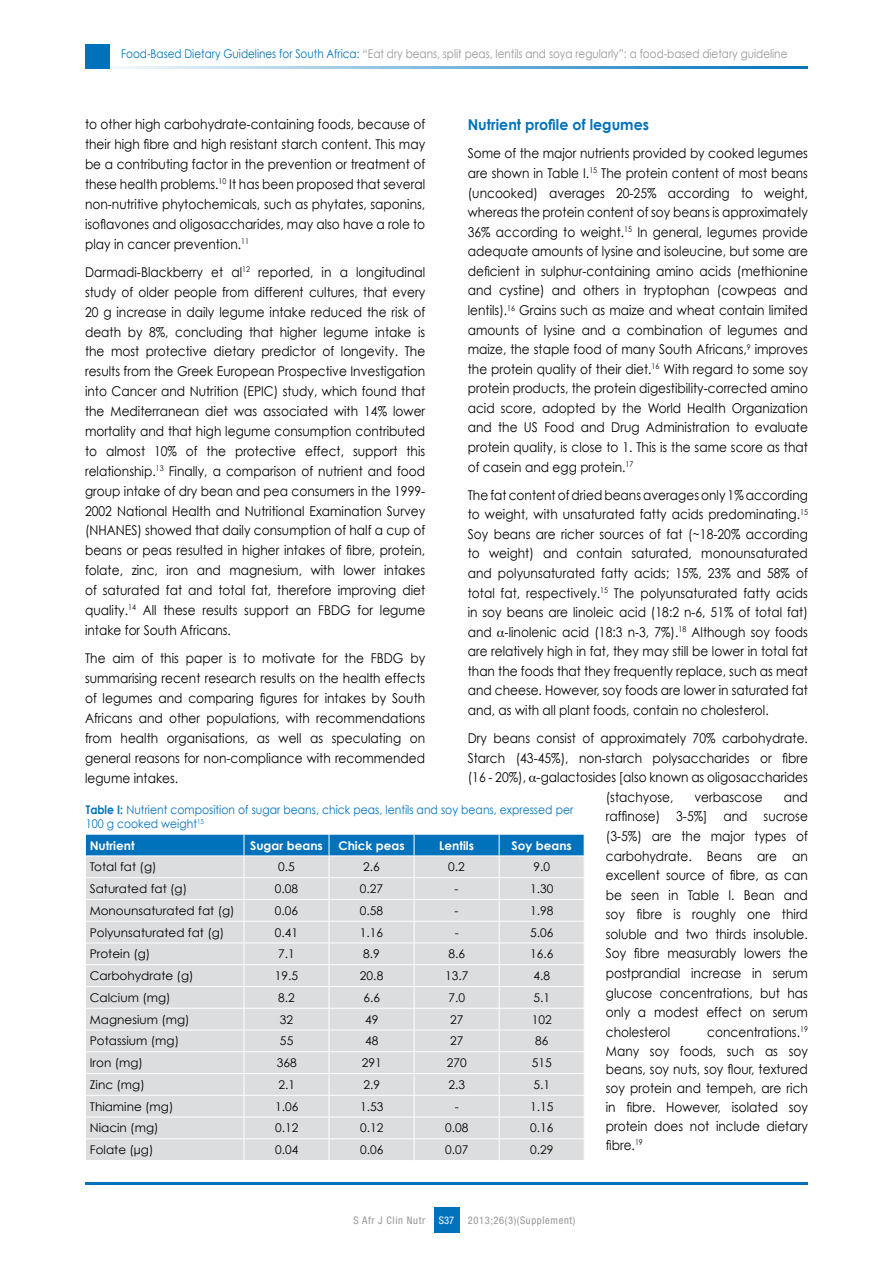
<style>
.page{position:relative;width:893px;height:1263px;background:#fff}
.page>*{position:absolute;margin:0;border:0;box-sizing:border-box;transform-origin:0 0}
.t1{font:700 15px "Century Gothic";color:#0072bc;scale:.95 1}
.t2{font:13.5px/20px "Century Gothic";color:#000;text-align:justify;scale:.9 1}
.t3{font:12px "Century Gothic";color:#000}
.t4{font:12px "Century Gothic";color:#939598;scale:.87 1}
.t5{font:12px/14.2px "Century Gothic";color:#0072bc;scale:.9 1}
.t6{font:700 12px "Century Gothic";color:#fff}
.t7{font:condensed 10.5px "Helvetica Neue LT Std";letter-spacing:.06em;color:#939598}
.t8{font:condensed 10.5px "Helvetica Neue LT Std";color:#fff}
.s1{color:#0072bc}
.s2{font-weight:700}
</style>
<div class="page">
<svg style="left:109px;top:66px;width:699px;height:2px"></svg>
<div style="left:85px;top:44px;width:24px;height:24px;background:#0072bc"></div>
<hr style="left:85px;top:1182px;width:723px;height:2px;background:#0072bc">
<div style="left:434px;top:1208px;width:25px;height:25px;background:#0072bc"></div>
<svg style="left:85px;top:834px;width:500px;height:326px;background:#d1d9de"></svg>
<p class="t4" style="left:121px;top:47px;width:767px"><span class="s1">Food-Based Dietary Guidelines for South Africa:</span> “Eat dry beans, split peas, lentils and soya regularly”: a food-based dietary guideline</p>
<p class="t1" style="left:468px;top:115px;width:192px">Nutrient profile of legumes</p>
<p class="t2" style="left:468px;top:144px;width:380px;line-height:19.5px">Some of the major nutrients provided by cooked legumes are shown in Table I.<sup>15</sup> The protein content of most beans (uncooked) averages 20-25% according to weight, whereas the protein content of soy beans is approximately 36% according to weight.<sup>15</sup> In general, legumes provide adequate amounts of lysine and isoleucine, but some are deficient in sulphur-containing amino acids (methionine and cystine) and others in tryptophan (cowpeas and lentils).<sup>16</sup> Grains such as maize and wheat contain limited amounts of lysine and a combination of legumes and maize, the staple food of many South Africans,<sup>9</sup> improves the protein quality of their diet.<sup>16</sup> With regard to some soy protein products, the protein digestibility-corrected amino acid score, adopted by the World Health Organization and the US Food and Drug Administration to evaluate protein quality, is close to 1. This is the same score as that of casein and egg protein.<sup>17</sup></p>
<p class="t2" style="left:468px;top:485px;width:380px;line-height:19.5px">The fat content of dried beans averages only 1% according to weight, with unsaturated fatty acids predominating.<sup>15<br></sup>Soy beans are richer sources of fat (~18-20% according to weight) and contain saturated, monounsaturated and polyunsaturated fatty acids; 15%, 23% and 58% of total fat, respectively.<sup>15</sup> The polyunsaturated fatty acids in soy beans are linoleic acid (18:2 n-6, 51% of total fat) and -linolenic acid (18:3 n-3, 7%).<sup>18</sup> Although soy foods are relatively high in fat, they may still be lower in total fat than the foods that they frequently replace, such as meat and cheese. However, soy foods are lower in saturated fat and, as with all plant foods, contain no cholesterol.</p>
<p class="t2" style="left:468px;top:728px;width:379px;line-height:19.5px;text-align:center">Dry beans consist of approximately 70% carbohydrate.<br>Starch (43-45%), non-starch polysaccharides or fibre (16 - 20%), -galactosides [also known as oligosaccharides (stachyose,</p>
<p class="t2" style="left:85px;top:114px;width:380px">to other high carbohydrate-containing foods, because of their high fibre and high resistant starch content. This may be a contributing factor in the prevention or treatment of these health problems.<sup>10</sup> It has been proposed that several non-nutritive phytochemicals, such as phytates, saponins, isoflavones and oligosaccharides, may also have a role to play in cancer prevention.<sup>11</sup></p>
<p class="t2" style="left:85px;top:262px;width:380px">Darmadi-Blackberry et al<sup>12</sup> reported, in a longitudinal study of older people from different cultures, that every 20 g increase in daily legume intake reduced the risk of death by 8%, concluding that higher legume intake is the most protective dietary predictor of longevity. The results from the Greek European Prospective Investigation into Cancer and Nutrition (EPIC) study, which found that the Mediterranean diet was associated with 14% lower mortality and that high legume consumption contributed to almost 10% of the protective effect, support this relationship.<sup>13</sup> Finally, a comparison of nutrient and food group intake of dry bean and pea consumers in the 1999- 2002 National Health and Nutritional Examination Survey (NHANES) showed that daily consumption of half a cup of beans or peas resulted in higher intakes of fibre, protein, folate, zinc, iron and magnesium, with lower intakes of saturated fat and total fat, therefore improving diet quality.<sup>14</sup> All these results support an FBDG for legume intake for South Africans.</p>
<p class="t2" style="left:85px;top:648px;width:379px">The aim of this paper is to motivate for the FBDG by summarising recent research results on the health effects of legumes and comparing figures for intakes by South Africans and other populations, with recommendations from health organisations, as well as speculating on general reasons for non-compliance with recommended legume intakes.</p>
<p class="t2" style="left:606px;top:787px;width:226px;text-indent:178px">and raffinose) 3-5%] and sucrose (3-5%) are the major types of carbohydrate. Beans are an excellent source of fibre, as can be seen in Table I. Bean and soy fibre is roughly one third soluble and two thirds insoluble.<br>Soy fibre measurably lowers the postprandial increase in serum glucose concentrations, but has only a modest effect on serum cholesterol</p>
<p class="t2" style="left:694px;top:787px;width:77px">verbascose</p>
<p class="t5" style="left:86px;top:802px;width:543px"><span class="s2">Table I:</span> Nutrient composition of sugar beans, chick peas, lentils and soy beans, expressed per<br>100 g cooked weight<sup>15</sup></p>
<p class="t6" style="left:90px;top:838px;width:47px">Nutrient</p>
<p class="t6" style="left:250px;top:838px;width:74px">Sugar beans</p>
<p class="t6" style="left:338px;top:838px;width:68px">Chick peas</p>
<p class="t6" style="left:439px;top:838px;width:36px">Lentils</p>
<p class="t6" style="left:511px;top:838px;width:62px">Soy beans</p>
<p class="t3" style="left:90px;top:860px;width:68px">Total fat (g)</p>
<p class="t3" style="left:278px;top:860px;width:18px">0.5</p>
<p class="t3" style="left:363px;top:860px;width:18px">2.6</p>
<p class="t3" style="left:448px;top:860px;width:18px">0.2</p>
<p class="t3" style="left:533px;top:860px;width:18px">9.0</p>
<p class="t3" style="left:90px;top:881px;width:99px">Saturated fat (g)</p>
<p class="t3" style="left:275px;top:881px;width:25px">0.08</p>
<p class="t3" style="left:360px;top:881px;width:25px">0.27</p>
<p class="t3" style="left:455px;top:881px;width:5px">-</p>
<p class="t3" style="left:530px;top:881px;width:25px">1.30</p>
<p class="t3" style="left:90px;top:903px;width:146px">Monounsaturated fat (g)</p>
<p class="t3" style="left:275px;top:903px;width:25px">0.06</p>
<p class="t3" style="left:360px;top:903px;width:25px">0.58</p>
<p class="t3" style="left:455px;top:903px;width:5px">-</p>
<p class="t3" style="left:530px;top:903px;width:25px">1.98</p>
<p class="t3" style="left:90px;top:925px;width:136px">Polyunsaturated fat (g)</p>
<p class="t3" style="left:275px;top:925px;width:25px">0.41</p>
<p class="t3" style="left:360px;top:925px;width:25px">1.16</p>
<p class="t3" style="left:455px;top:925px;width:5px">-</p>
<p class="t3" style="left:530px;top:925px;width:25px">5.06</p>
<p class="t3" style="left:90px;top:947px;width:62px">Protein (g)</p>
<p class="t3" style="left:278px;top:947px;width:18px">7.1</p>
<p class="t3" style="left:363px;top:947px;width:18px">8.9</p>
<p class="t3" style="left:448px;top:947px;width:18px">8.6</p>
<p class="t3" style="left:530px;top:947px;width:25px">16.6</p>
<p class="t3" style="left:90px;top:968px;width:105px">Carbohydrate (g)</p>
<p class="t3" style="left:275px;top:968px;width:25px">19.5</p>
<p class="t3" style="left:360px;top:968px;width:25px">20.8</p>
<p class="t3" style="left:445px;top:968px;width:25px">13.7</p>
<p class="t3" style="left:533px;top:968px;width:18px">4.8</p>
<p class="t3" style="left:90px;top:990px;width:82px">Calcium (mg)</p>
<p class="t3" style="left:278px;top:990px;width:18px">8.2</p>
<p class="t3" style="left:363px;top:990px;width:18px">6.6</p>
<p class="t3" style="left:448px;top:990px;width:18px">7.0</p>
<p class="t3" style="left:533px;top:990px;width:18px">5.1</p>
<p class="t3" style="left:90px;top:1012px;width:101px">Magnesium (mg)</p>
<p class="t3" style="left:280px;top:1012px;width:15px">32</p>
<p class="t3" style="left:365px;top:1012px;width:15px">49</p>
<p class="t3" style="left:450px;top:1012px;width:15px">27</p>
<p class="t3" style="left:532px;top:1012px;width:21px">102</p>
<p class="t3" style="left:90px;top:1034px;width:91px">Potassium (mg)</p>
<p class="t3" style="left:280px;top:1034px;width:15px">55</p>
<p class="t3" style="left:365px;top:1034px;width:15px">48</p>
<p class="t3" style="left:450px;top:1034px;width:15px">27</p>
<p class="t3" style="left:535px;top:1034px;width:15px">86</p>
<p class="t3" style="left:90px;top:1055px;width:55px">Iron (mg)</p>
<p class="t3" style="left:277px;top:1055px;width:21px">368</p>
<p class="t3" style="left:362px;top:1055px;width:21px">291</p>
<p class="t3" style="left:447px;top:1055px;width:21px">270</p>
<p class="t3" style="left:532px;top:1055px;width:21px">515</p>
<p class="t3" style="left:90px;top:1077px;width:56px">Zinc (mg)</p>
<p class="t3" style="left:278px;top:1077px;width:18px">2.1</p>
<p class="t3" style="left:363px;top:1077px;width:18px">2.9</p>
<p class="t3" style="left:448px;top:1077px;width:18px">2.3</p>
<p class="t3" style="left:533px;top:1077px;width:18px">5.1</p>
<p class="t3" style="left:90px;top:1099px;width:85px">Thiamine (mg)</p>
<p class="t3" style="left:275px;top:1099px;width:25px">1.06</p>
<p class="t3" style="left:360px;top:1099px;width:25px">1.53</p>
<p class="t3" style="left:455px;top:1099px;width:5px">-</p>
<p class="t3" style="left:530px;top:1099px;width:25px">1.15</p>
<p class="t3" style="left:90px;top:1121px;width:70px">Niacin (mg)</p>
<p class="t3" style="left:275px;top:1121px;width:25px">0.12</p>
<p class="t3" style="left:360px;top:1121px;width:25px">0.12</p>
<p class="t3" style="left:445px;top:1121px;width:25px">0.08</p>
<p class="t3" style="left:530px;top:1121px;width:25px">0.16</p>
<p class="t3" style="left:90px;top:1142px;width:65px">Folate (µg)</p>
<p class="t3" style="left:275px;top:1142px;width:25px">0.04</p>
<p class="t3" style="left:360px;top:1142px;width:25px">0.06</p>
<p class="t3" style="left:445px;top:1142px;width:25px">0.07</p>
<p class="t3" style="left:530px;top:1142px;width:25px">0.29</p>
<p class="t2" style="left:606px;top:1022px;width:226px;line-height:18.8px;text-indent:101px">concentrations.<sup>19<br></sup>Many soy foods, such as soy beans, soy nuts, soy flour, textured soy protein and tempeh, are rich in fibre. However, isolated soy protein does not include dietary fibre.<sup>19</sup></p>
<p class="t7" style="left:354px;top:1214px;width:73px">S Afr J Clin Nutr</p>
<p class="t8" style="left:439px;top:1214px;width:17px">S37</p>
<p class="t7" style="left:468px;top:1214px;width:109px">2013;26(3)(Supplement)</p>
</div>
